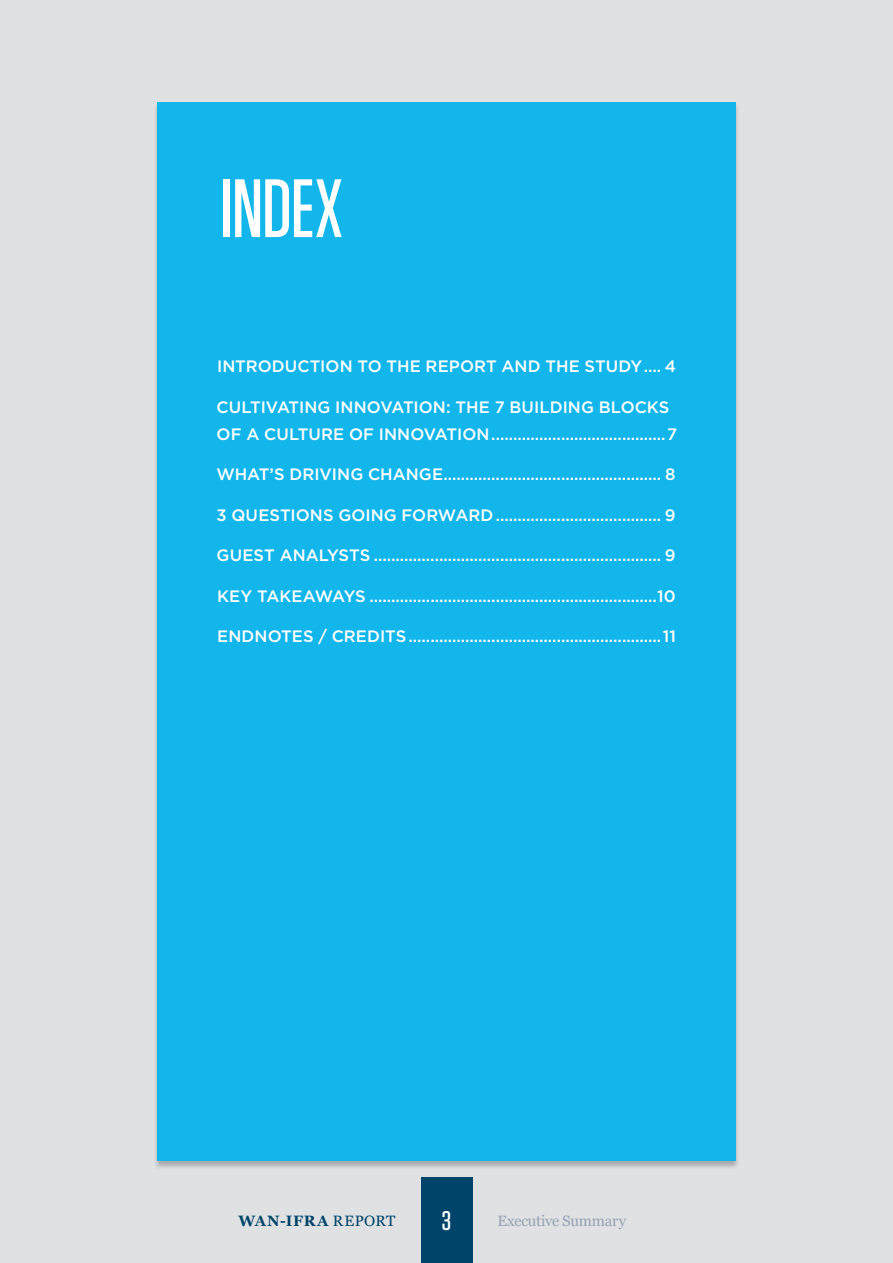
<style>
.page{position:relative;width:893px;height:1263px;background:#e0e1e2}
.page>*{position:absolute;margin:0;border:0;box-sizing:border-box;transform-origin:0 0}
.t1{font:500 82.5px "Tungsten";letter-spacing:-.015em;color:#fff}
.t2{font:500 27px "Tungsten";color:#fff}
.t3{font:500 16.5px/27px "Gotham";color:#fff}
.t4{font:15px "Georgia";letter-spacing:-.015em;color:#95a1b4}
.t5{font:700 15px "Georgia";letter-spacing:.045em;color:#00446a}
.s1{font-weight:400}
</style>
<div class="page">
<div style="left:153px;top:102px;width:587px;height:1067px;background:#000;opacity:.25"></div>
<div style="left:157px;top:102px;width:579px;height:1059px;background:#13b6ea"></div>
<div style="left:421px;top:1178px;width:51px;height:85px;background:#00446a"></div>
<h1 class="t1" style="left:220px;top:165px;width:124px">INDEX</h1>
<p class="t3" style="left:217px;top:353px;width:461px">INTRODUCTION TO THE REPORT AND THE STUDY.... 4</p>
<p class="t3" style="left:217px;top:393px;width:462px">CULTIVATING INNOVATION: THE 7 BUILDING BLOCKS<br>OF A CULTURE OF INNOVATION........................................7</p>
<p class="t3" style="left:216px;top:461px;width:461px">WHAT’S DRIVING CHANGE.................................................. 8</p>
<p class="t3" style="left:216px;top:501px;width:461px">3 QUESTIONS GOING FORWARD...................................... 9</p>
<p class="t3" style="left:217px;top:542px;width:461px">GUEST ANALYSTS .................................................................. 9</p>
<p class="t3" style="left:217px;top:582px;width:460px">KEY TAKEAWAYS ..................................................................10</p>
<p class="t3" style="left:217px;top:623px;width:460px">ENDNOTES / CREDITS..........................................................11</p>
<p class="t5" style="left:239px;top:1209px;width:158px">WAN-IFRA <span class="s1">REPORT</span></p>
<h2 class="t2" style="left:442px;top:1206px;width:11px">3</h2>
<p class="t4" style="left:497px;top:1209px;width:130px">Executive Summary</p>
</div>
